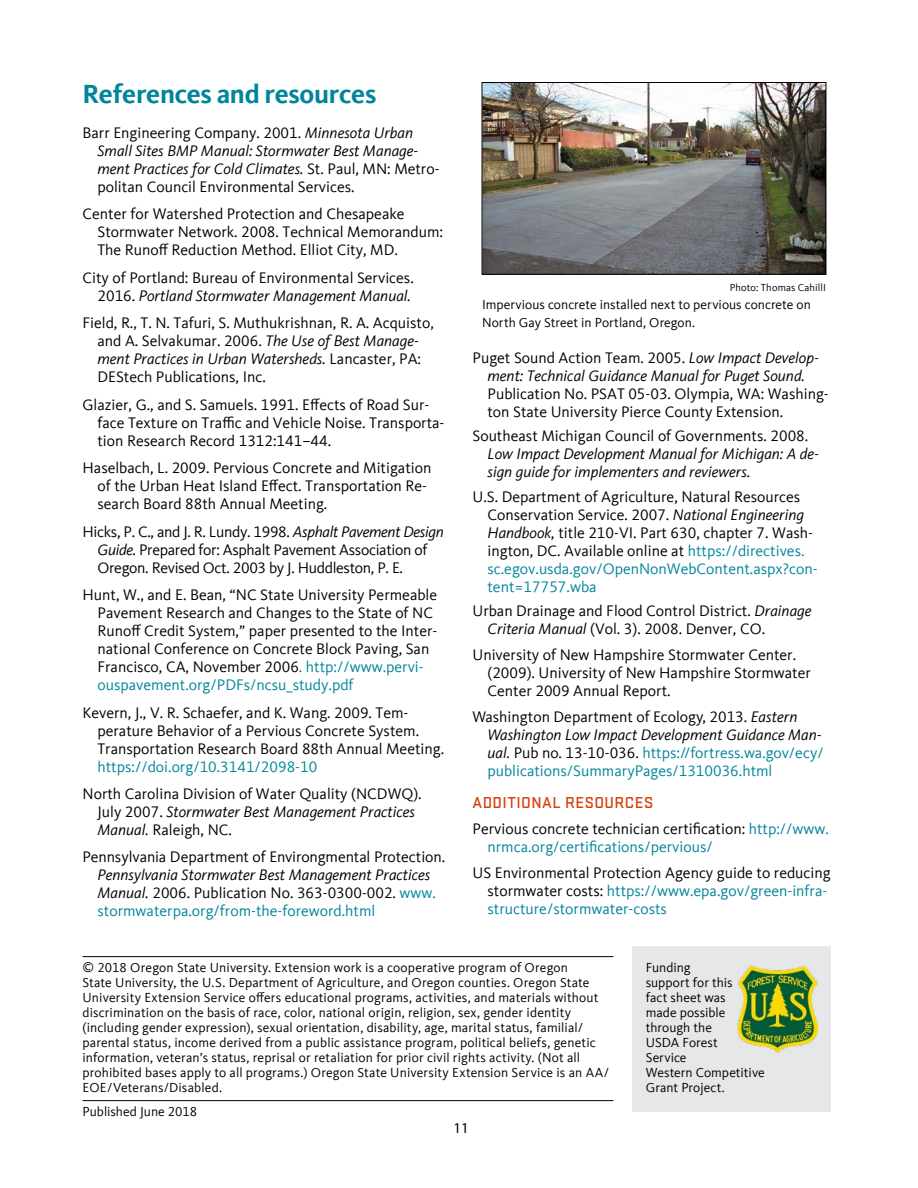
<style>
.page{position:relative;width:918px;height:1188px;background:#fff}
.page>*{position:absolute;margin:0;border:0;box-sizing:border-box;transform-origin:0 0}
.Subhead_level_2{font:700 27px "Kievit Offc";letter-spacing:-.01em;color:#00859b}
.subhead_level_three{font:500 16.5px "Stratum 2";letter-spacing:.025em;color:#d73f09}
.Hanging_indent{font:15.75px/18px "Kievit Offc";color:#000}
.Hanging_indent-2{font:italic 15.75px/18px "Kievit Offc";color:#000}
.Hanging_indent-3{font:15.75px/18px "Kievit Offc";color:#00859b}
.Hanging_indent-4{font:15.75px/18px "Kievit Offc";letter-spacing:-.02em;color:#000}
.t1{font:15px "Myriad Pro";color:#000}
.t2{font:13.5px/15px "Kievit Offc";letter-spacing:.01em;color:#000}
.t3{font:10.5px "Kievit Offc";letter-spacing:.01em;color:#000}
.s1{font-style:normal}
.s2{font-style:italic}
.s3{color:#00859b}
.s4{color:#000}
.s5{font-style:italic;color:#000}
</style>
<div class="page">
<hr style="left:82px;top:956px;width:532px;height:1px;background:#000">
<hr style="left:82px;top:1100px;width:532px;height:1px;background:#000">
<div style="left:632px;top:946px;width:199px;height:166px;background:#e6e7e8"></div>
<img style="left:738px;top:965px;width:80px;height:87px">
<img style="left:484px;top:84px;width:340px;height:189px">
<div style="left:482px;top:82px;width:344px;height:193px;border:1px solid #000"></div>
<h2 class="Subhead_level_2" style="left:82px;top:78px;width:295px">References and resources</h2>
<p class="Hanging_indent-2" style="left:98px;top:124px;width:344px;text-indent:-15px"><span class="s1">Barr Engineering Company. 2001.</span> Minnesota Urban Small Sites BMP Manual: Stormwater Best Manage&shy;ment Practices for Cold Climates. <span class="s1">St. Paul, MN: Metro&shy;politan Council Environmental Services.</span></p>
<p class="Hanging_indent" style="left:98px;top:205px;width:347px;text-indent:-15px">Center for Watershed Protection and Chesapeake<br>Stormwater Network. 2008. Technical Memorandum:<br>The Runoff Reduction Method. Elliot City, MD.</p>
<p class="Hanging_indent" style="left:82px;top:269px;width:333px;text-align:right">City of Portland: Bureau of Environmental Services.<br>2016. <span class="s2">Portland Stormwater Management Manual.</span></p>
<p class="Hanging_indent" style="left:98px;top:314px;width:338px;text-indent:-15px">Field, R., T. N. Tafuri, S. Muthukrishnan, R. A. Acquisto, and A. Selvakumar. 2006. <span class="s2">The Use of Best Manage&shy;ment Practices in Urban Watersheds.</span> Lancaster, PA:<br>DEStech Publications, Inc.</p>
<p class="Hanging_indent" style="left:98px;top:396px;width:349px;text-indent:-15px">Glazier, G., and S. Samuels. 1991. Effects of Road Sur&shy;face Texture on Traffic and Vehicle Noise. Transporta&shy;tion Research Record 1312:141–44.</p>
<p class="Hanging_indent" style="left:98px;top:459px;width:335px;text-indent:-15px">Haselbach, L. 2009. Pervious Concrete and Mitigation of the Urban Heat Island Effect. Transportation Re&shy;search Board 88th Annual Meeting.</p>
<p class="Hanging_indent-4" style="left:98px;top:523px;width:348px;text-indent:-15px">Hicks, P. C., and J. R. Lundy. 1998. <span class="s2">Asphalt Pavement Design<br>Guide.</span> Prepared for: Asphalt Pavement Association of<br>Oregon. Revised Oct. 2003 by J. Huddleston, P. E.</p>
<p class="Hanging_indent" style="left:98px;top:586px;width:341px;text-indent:-15px">Hunt, W., and E. Bean, “NC State University Permeable Pavement Research and Changes to the State of NC Runoff Credit System,” paper presented to the Inter&shy;national Conference on Concrete Block Paving, San Francisco, CA, November 2006<span class="s3">. http://www.pervi&shy;ouspavement.org/PDFs/ncsu_study.pdf</span></p>
<p class="Hanging_indent" style="left:98px;top:704px;width:348px;text-indent:-15px">Kevern, J., V. R. Schaefer, and K. Wang. 2009. Tem&shy;perature Behavior of a Pervious Concrete System.<br>Transportation Research Board 88th Annual Meeting. <span class="s3">https://doi.org/10.3141/2098-10</span></p>
<p class="Hanging_indent" style="left:98px;top:785px;width:326px;text-indent:-15px">North Carolina Division of Water Quality (NCDWQ).<br>July 2007. <span class="s2">Stormwater Best Management Practices<br>Manual.</span> Raleigh, NC.</p>
<p class="Hanging_indent" style="left:98px;top:848px;width:349px;text-indent:-15px">Pennsylvania Department of Environgmental Protection.<br><span class="s2">Pennsylvania Stormwater Best Management Practices Manual.</span> 2006. Publication No. 363-0300-002. <span class="s3">www. stormwaterpa.org/from-the-foreword.html</span></p>
<p class="t3" style="left:730px;top:282px;width:98px">Photo: Thomas CahillI</p>
<p class="t2" style="left:482px;top:296px;width:330px;line-height:18px">Impervious concrete installed next to pervious concrete on<br>North Gay Street in Portland, Oregon.</p>
<p class="Hanging_indent" style="left:488px;top:349px;width:343px;text-indent:-15px">Puget Sound Action Team. 2005. <span class="s2">Low Impact Develop&shy;ment: Technical Guidance Manual for Puget Sound.<br></span>Publication No. PSAT 05-03. Olympia, WA: Washing&shy;ton State University Pierce County Extension.</p>
<p class="Hanging_indent-2" style="left:488px;top:427px;width:333px;text-indent:-15px"><span class="s1">Southeast Michigan Council of Governments. 2008.<br></span>Low Impact Development Manual for Michigan: A de&shy;sign guide for implementers and reviewers.</p>
<p class="Hanging_indent" style="left:488px;top:488px;width:332px;text-indent:-15px">U.S. Department of Agriculture, Natural Resources Conservation Service. 2007. <span class="s2">National Engineering Handbook,</span> title 210-VI. Part 630, chapter 7. Wash&shy;ington, DC. Available online at <span class="s3">https://directives. sc.egov.usda.gov/OpenNonWebContent.aspx?con&shy;tent=17757.wba</span></p>
<p class="Hanging_indent" style="left:488px;top:602px;width:326px;text-indent:-15px">Urban Drainage and Flood Control District. <span class="s2">Drainage<br>Criteria Manual</span> (Vol. 3). 2008. Denver, CO.</p>
<p class="Hanging_indent" style="left:488px;top:646px;width:325px;text-indent:-15px">University of New Hampshire Stormwater Center. (2009). University of New Hampshire Stormwater<br>Center 2009 Annual Report.</p>
<p class="Hanging_indent-3" style="left:488px;top:708px;width:338px;text-indent:-15px"><span class="s4">Washington Department of Ecology, 2013.</span> <span class="s5">Eastern Washington Low Impact Development Guidance Man&shy;ual.</span> <span class="s4">Pub no. 13-10-036.</span> https://fortress.wa.gov/ecy/ publications/SummaryPages/1310036.html</p>
<h3 class="subhead_level_three" style="left:472px;top:791px;width:182px">ADDITIONAL RESOURCES</h3>
<p class="Hanging_indent-3" style="left:488px;top:820px;width:343px;text-indent:-15px"><span class="s4">Pervious concrete technician certification:</span> http://www. nrmca.org/certifications/pervious/</p>
<p class="Hanging_indent" style="left:488px;top:864px;width:345px;text-indent:-15px">US Environmental Protection Agency guide to reducing stormwater costs: <span class="s3">https://www.epa.gov/green-infra&shy;structure/stormwater-costs</span></p>
<p class="t2" style="left:82px;top:960px;width:528px">© 2018 Oregon State University. Extension work is a cooperative program of Oregon<br>State University, the U.S. Department of Agriculture, and Oregon counties. Oregon State University Extension Service offers educational programs, activities, and materials without discrimination on the basis of race, color, national origin, religion, sex, gender identity (including gender expression), sexual orientation, disability, age, marital status, familial/ parental status, income derived from a public assistance program, political beliefs, genetic information, veteran’s status, reprisal or retaliation for prior civil rights activity. (Not all prohibited bases apply to all programs.) Oregon State University Extension Service is an AA/ EOE/Veterans/Disabled.</p>
<p class="t2" style="left:82px;top:1104px;width:116px">Published June 2018</p>
<p class="t1" style="left:453px;top:1119px;width:17px">11</p>
<p class="t2" style="left:646px;top:960px;width:121px">Funding<br>support for this<br>fact sheet was<br>made possible through the<br>USDA Forest<br>Service<br>Western Competitive<br>Grant Project.</p>
</div>
